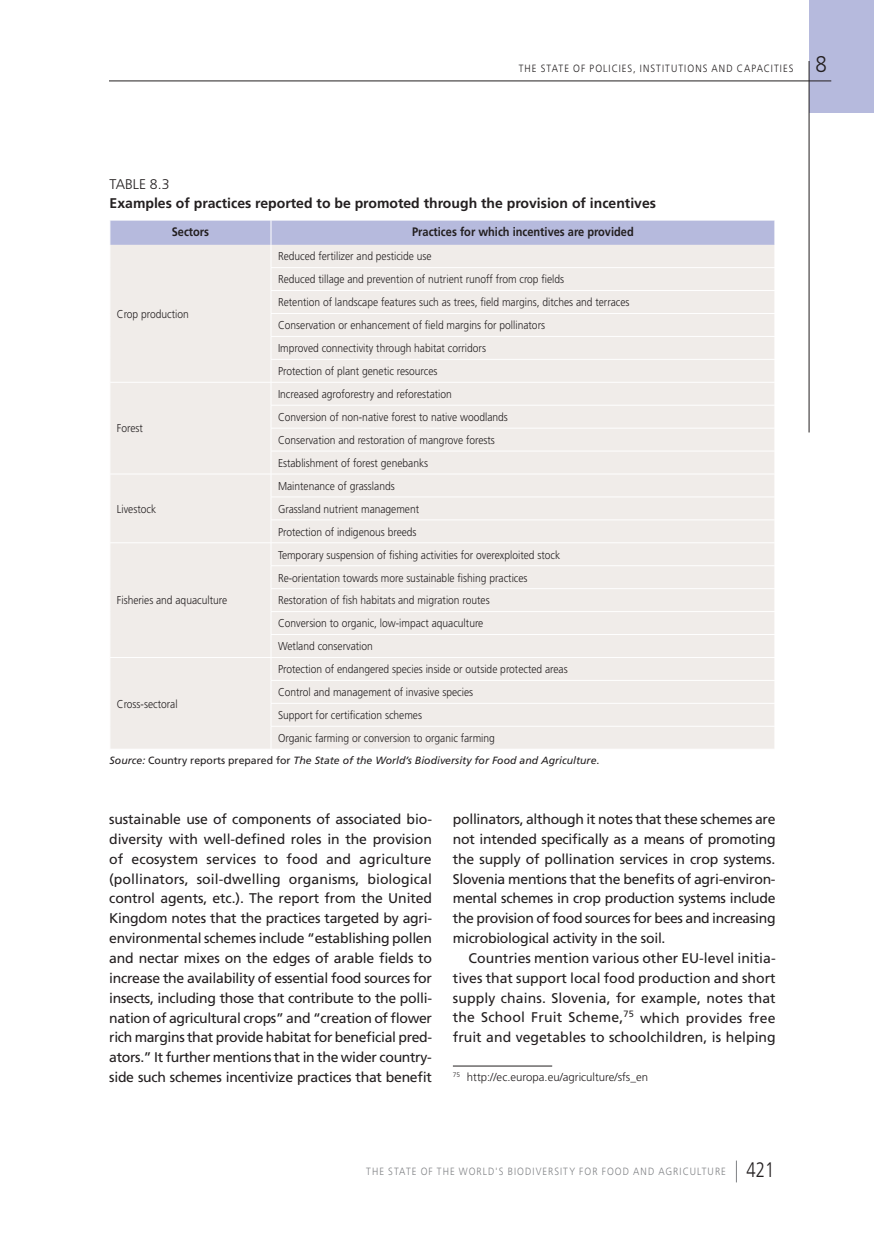
<style>
.page{position:relative;width:874px;height:1241px;background:#fff}
.page>*{position:absolute;margin:0;border:0;box-sizing:border-box;transform-origin:0 0}
.t1{font:300 21px "Frutiger LT Std";color:#231f20;scale:.8 1}
.t2{font:14px/19.8px "Frutiger LT Std";letter-spacing:-.02em;color:#231f20;text-align:justify}
.t3{font:700 14px "Frutiger LT Std";color:#231f20}
.t4{font:300 14px "Frutiger LT Std";color:#231f20}
.t5{font:700 12.25px "Frutiger LT Std";color:#231f20;scale:.9 1}
.t6{font:300 11.38px/22.9px "Frutiger LT Std";color:#231f20;scale:.9 1}
.t7{font:300 11.38px "Frutiger LT Std";color:#231f20}
.t8{font:italic 10.5px "Frutiger LT Std";color:#231f20}
.t9{font:300 10.5px "Frutiger LT Std";letter-spacing:.11em;color:#808285;scale:.9 1}
.t10{font:300 10.5px "Frutiger LT Std";letter-spacing:.11em;color:#231f20;scale:.9 1}
.s1{font-size:22.75px}
.s2{font-style:normal}
</style>
<div class="page">
<div style="left:808px;top:0;width:65px;height:113px;background:#b6badd"></div>
<hr style="left:109px;top:80px;width:721px;height:1px;background:#231f20">
<hr style="left:808px;top:61px;width:1px;height:371px;background:#231f20">
<svg style="left:735px;top:1161px;width:1px;height:21px"></svg>
<svg style="left:110px;top:220px;width:665px;height:528px;background:#edeae9"></svg>
<hr style="left:271px;top:220px;width:503px;height:1px;background:#fff">
<hr style="left:452px;top:1065px;width:100px;height:1px;background:#231f20">
<p class="t10" style="left:518px;top:62px;width:344px">THE STATE OF POLICIES, INSTITUTIONS AND CAPACITIES <span class="s1">8</span></p>
<p class="t4" style="left:110px;top:176px;width:61px">Table 8.3</p>
<p class="t3" style="left:110px;top:195px;width:547px">Examples of practices reported to be promoted through the provision of incentives</p>
<p class="t5" style="left:172px;top:225px;width:43px">Sectors</p>
<p class="t5" style="left:412px;top:225px;width:247px">Practices for which incentives are provided</p>
<p class="t6" style="left:117px;top:302px;width:81px">Crop production</p>
<p class="t6" style="left:117px;top:417px;width:30px">Forest</p>
<p class="t6" style="left:117px;top:497px;width:45px">Livestock</p>
<p class="t6" style="left:117px;top:589px;width:124px">Fisheries and aquaculture</p>
<p class="t6" style="left:278px;top:245px;width:392px">Reduced fertilizer and pesticide use<br>Reduced tillage and prevention of nutrient runoff from crop fields<br>Retention of landscape features such as trees, field margins, ditches and terraces Conservation or enhancement of field margins for pollinators<br>Improved connectivity through habitat corridors<br>Protection of plant genetic resources</p>
<p class="t6" style="left:278px;top:383px;width:257px">Increased agroforestry and reforestation<br>Conversion of non-native forest to native woodlands Conservation and restoration of mangrove forests Establishment of forest genebanks</p>
<p class="t6" style="left:278px;top:474px;width:158px">Maintenance of grasslands<br>Grassland nutrient management<br>Protection of indigenous breeds</p>
<p class="t6" style="left:278px;top:543px;width:315px">Temporary suspension of fishing activities for overexploited stock Re-orientation towards more sustainable fishing practices Restoration of fish habitats and migration routes<br>Conversion to organic, low-impact aquaculture<br>Wetland conservation</p>
<p class="t6" style="left:278px;top:658px;width:323px">Protection of endangered species inside or outside protected areas Control and management of invasive species<br>Support for certification schemes<br>Organic farming or conversion to organic farming</p>
<p class="t8" style="left:110px;top:754px;width:491px">Source: <span class="s2">Country reports prepared for</span> The State of the World’s Biodiversity for Food and Agriculture<span class="s2">.</span></p>
<p class="t6" style="left:117px;top:692px;width:69px">Cross-sectoral</p>
<p class="t2" style="left:109px;top:809px;width:324px">sustainable use of components of associated bio&shy;diversity with well-defined roles in the provision of ecosystem services to food and agriculture (pollinators, soil-dwelling organisms, biological control agents, etc.). The report from the United Kingdom notes that the practices targeted by agri&shy;environmental schemes include “establishing pollen and nectar mixes on the edges of arable fields to increase the availability of essential food sources for insects, including those that contribute to the polli&shy;nation of agricultural crops” and “creation of flower rich margins that provide habitat for beneficial pred&shy;ators.” It further mentions that in the wider country&shy;side such schemes incentivize practices that benefit</p>
<p class="t2" style="left:452px;top:809px;width:324px">pollinators, although it notes that these schemes are not intended specifically as a means of promoting the supply of pollination services in crop systems.<br>Slovenia mentions that the benefits of agri-environ&shy;mental schemes in crop production systems include the provision of food sources for bees and increasing microbiological activity in the soil.</p>
<p class="t2" style="left:452px;top:948px;width:324px;text-indent:16px">Countries mention various other EU-level initia&shy;tives that support local food production and short supply chains. Slovenia, for example, notes that the School Fruit Scheme,<sup>75</sup> which provides free fruit and vegetables to schoolchildren, is helping</p>
<p class="t7" style="left:452px;top:1070px;width:196px"><sup>75</sup> http://ec.europa.eu/agriculture/sfs_en</p>
<p class="t9" style="left:366px;top:1165px;width:8px">the</p>
<p class="t9" style="left:388px;top:1165px;width:8px">state</p>
<p class="t9" style="left:420px;top:1165px;width:110px">OF THE WORLD'S biodi</p>
<p class="t9" style="left:535px;top:1165px;width:15px">versit</p>
<p class="t9" style="left:569px;top:1165px;width:175px">y FOr FOOD AND AGRICULTURE</p>
<h1 class="t1" style="left:746px;top:1157px;width:37px">421</h1>
</div>
